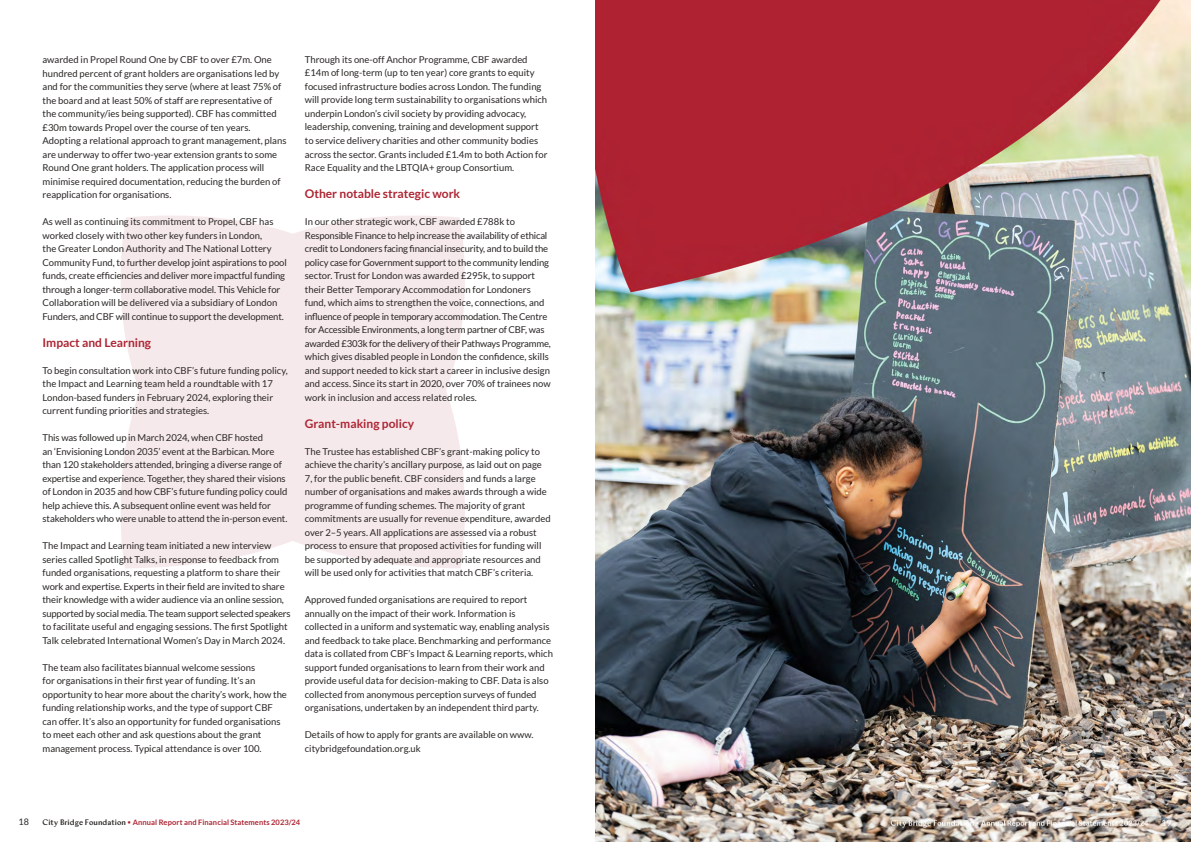
<style>
.page{position:relative;width:1191px;height:842px;background:#fff}
.page>*{position:absolute;margin:0;border:0;box-sizing:border-box;transform-origin:0 0}
.subhead_mint{font:700 12px "Lato";color:#ad2533}
.Body_text_2024{font:9.5px/13.5px "Lato";color:#2a2725}
.t1{font:9px "Lato";color:#2a2725}
.t2{font:700 7.5px "Lato";letter-spacing:.01em;color:#ad2533}
.s1{font-family:"HW Atlantic";font-weight:600;font-size:8px;color:#2a2725}
.s2{font-family:"Corbel";font-weight:400;font-size:8px}
</style>
<div class="page">
<div style="left:121px;top:215px;width:344px;height:353px;background:#f6e9eb"></div>
<img style="left:595px;top:0;width:596px;height:842px">
<p class="Body_text_2024" style="left:43px;top:53px;width:245px">awarded in Propel Round One by CBF to over £7m. One hundred percent of grant holders are organisations led by and for the communities they serve (where at least 75% of the board and at least 50% of staff are representative of the community/ies being supported). CBF has committed £30m towards Propel over the course of ten years.<br>Adopting a relational approach to grant management, plans are underway to offer two-year extension grants to some Round One grant holders. The application process will minimise required documentation, reducing the burden of reapplication for organisations.</p>
<p class="Body_text_2024" style="left:43px;top:215px;width:246px">As well as continuing its commitment to Propel, CBF has worked closely with two other key funders in London,<br>the Greater London Authority and The National Lottery Community Fund, to further develop joint aspirations to pool funds, create efficiencies and deliver more impactful funding through a longer-term collaborative model. This Vehicle for Collaboration will be delivered via a subsidiary of London Funders, and CBF will continue to support the development.</p>
<p class="subhead_mint" style="left:43px;top:335px;width:110px">Impact and Learning</p>
<p class="Body_text_2024" style="left:43px;top:363px;width:247px">To begin consultation work into CBF’s future funding policy, the Impact and Learning team held a roundtable with 17<br>London-based funders in February 2024, exploring their current funding priorities and strategies.</p>
<p class="Body_text_2024" style="left:43px;top:431px;width:246px">This was followed up in March 2024, when CBF hosted<br>an ‘Envisioning London 2035’ event at the Barbican. More than 120 stakeholders attended, bringing a diverse range of expertise and experience. Together, they shared their visions of London in 2035 and how CBF’s future funding policy could help achieve this. A subsequent online event was held for stakeholders who were unable to attend the in-person event.</p>
<p class="Body_text_2024" style="left:43px;top:539px;width:250px">The Impact and Learning team initiated a new interview series called Spotlight Talks, in response to feedback from funded organisations, requesting a platform to share their work and expertise. Experts in their field are invited to share their knowledge with a wider audience via an online session, supported by social media. The team support selected speakers to facilitate useful and engaging sessions. The first Spotlight Talk celebrated International Women’s Day in March 2024.</p>
<p class="Body_text_2024" style="left:43px;top:660px;width:246px">The team also facilitates biannual welcome sessions<br>for organisations in their first year of funding. It’s an opportunity to hear more about the charity’s work, how the funding relationship works, and the type of support CBF can offer. It’s also an opportunity for funded organisations to meet each other and ask questions about the grant management process. Typical attendance is over 100.</p>
<p class="Body_text_2024" style="left:305px;top:53px;width:244px">Through its one-off Anchor Programme, CBF awarded £14m of long-term (up to ten year) core grants to equity focused infrastructure bodies across London. The funding will provide long term sustainability to organisations which underpin London’s civil society by providing advocacy, leadership, convening, training and development support to service delivery charities and other community bodies across the sector. Grants included £1.4m to both Action for Race Equality and the LBTQIA+ group Consortium.</p>
<p class="subhead_mint" style="left:305px;top:187px;width:157px">Other notable strategic work</p>
<p class="Body_text_2024" style="left:305px;top:215px;width:248px">In our other strategic work, CBF awarded £788k to Responsible Finance to help increase the availability of ethical credit to Londoners facing financial insecurity, and to build the policy case for Government support to the community lending sector. Trust for London was awarded £295k, to support their Better Temporary Accommodation for Londoners fund, which aims to strengthen the voice, connections, and influence of people in temporary accommodation. The Centre for Accessible Environments, a long term partner of CBF, was awarded £303k for the delivery of their Pathways Programme, which gives disabled people in London the confidence, skills and support needed to kick start a career in inclusive design and access. Since its start in 2020, over 70% of trainees now work in inclusion and access related roles.</p>
<p class="subhead_mint" style="left:305px;top:416px;width:111px">Grant-making policy</p>
<p class="Body_text_2024" style="left:305px;top:444px;width:247px">The Trustee has established CBF’s grant-making policy to achieve the charity’s ancillary purpose, as laid out on page 7, for the public benefit. CBF considers and funds a large number of organisations and makes awards through a wide programme of funding schemes. The majority of grant commitments are usually for revenue expenditure, awarded over 2–5 years. All applications are assessed via a robust process to ensure that proposed activities for funding will be supported by adequate and appropriate resources and will be used only for activities that match CBF’s criteria.</p>
<p class="Body_text_2024" style="left:305px;top:593px;width:250px">Approved funded organisations are required to report annually on the impact of their work. Information is collected in a uniform and systematic way, enabling analysis and feedback to take place. Benchmarking and performance data is collated from CBF’s Impact &amp; Learning reports, which support funded organisations to learn from their work and provide useful data for decision-making to CBF. Data is also collected from anonymous perception surveys of funded organisations, undertaken by an independent third party.</p>
<p class="Body_text_2024" style="left:305px;top:728px;width:230px">Details of how to apply for grants are available on www. citybridgefoundation.org.uk</p>
<p class="t1" style="left:19px;top:817px;width:12px">18</p>
<p class="t2" style="left:43px;top:817px;width:259px"><span class="s1">City Bridge Foundation</span> <span class="s2">•</span> Annual Report and Financial Statements 2023/24</p>
</div>
